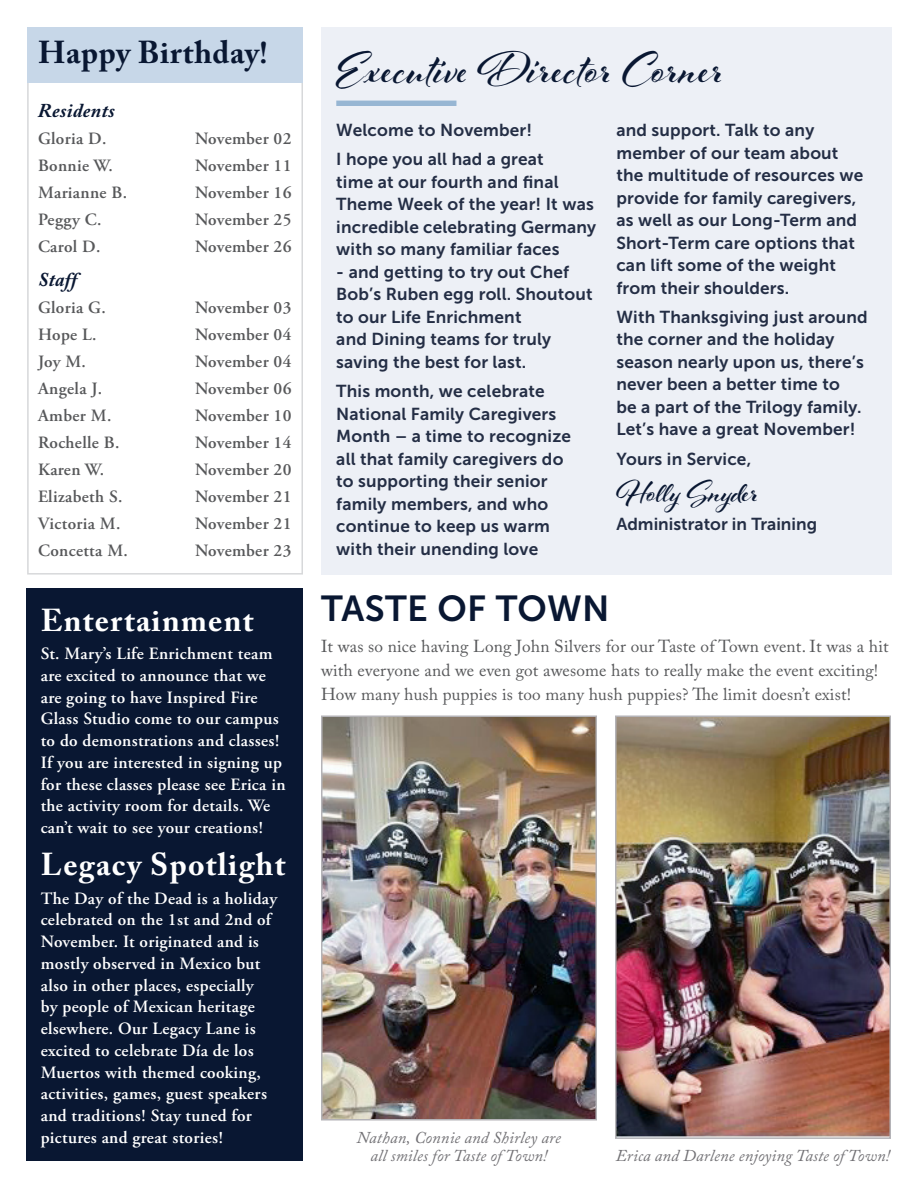
<style>
.page{position:relative;width:918px;height:1188px;background:#fff}
.page>*{position:absolute;margin:0;border:0;box-sizing:border-box;transform-origin:0 0}
.ED_Title{font:700 48px "Al Fresco";letter-spacing:.02em;color:#091732}
.title_2{font:36px "Museo Sans 700";letter-spacing:.01em;color:#091732}
.ED_Signature{font:700 33px "Al Fresco";color:#091732}
.t1{font:700 31.5px "Adobe Caslon Pro";letter-spacing:.04em;color:#fff}
.Sidebar_Title_Dark{font:700 31.5px "Adobe Caslon Pro";letter-spacing:.02em;color:#091732}
.bday_subhead{font:italic 700 19.5px "Adobe Caslon Pro";letter-spacing:.02em;color:#091732}
.t2{font:17.25px/22.5px "Museo Sans 700";letter-spacing:.01em;color:#242e45}
.Side_Bar_article{font:600 17.25px/21.8px "Adobe Garamond Pro";letter-spacing:.02em;color:#fff}
.bdays{font:600 17.25px "Adobe Garamond Pro";letter-spacing:.02em;color:#57585a}
.t3{font:17.25px/24px "Adobe Caslon Pro";letter-spacing:.01em;color:#57585a}
.t4{font:italic 16.5px/18px "Adobe Caslon Pro";letter-spacing:.01em;color:#717074;text-align:center}
</style>
<div class="page">
<div style="left:321px;top:27px;width:570px;height:548px;background:#edf0f6"></div>
<div style="left:336px;top:101px;width:120px;height:5px;background:#97b6d3"></div>
<div style="left:27px;top:27px;width:276px;height:548px;border:2px solid #d7d8da"></div>
<div style="left:27px;top:27px;width:276px;height:56px;background:#c7d7e8"></div>
<div style="left:27px;top:589px;width:276px;height:572px;background:#091732"></div>
<img style="left:324px;top:719px;width:270px;height:398px">
<div style="left:321px;top:716px;width:276px;height:404px;border:2px solid #b4b3b7"></div>
<img style="left:618px;top:719px;width:270px;height:417px">
<div style="left:615px;top:716px;width:276px;height:423px;border:2px solid #b4b3b7"></div>
<p class="Sidebar_Title_Dark" style="left:38px;top:34px;width:231px">Happy Birthday!</p>
<p class="bday_subhead" style="left:38px;top:99px;width:78px">Residents</p>
<p class="bdays" style="left:38px;top:129px;width:70px">Gloria D.</p>
<p class="bdays" style="left:195px;top:129px;width:98px">November 02</p>
<p class="bdays" style="left:38px;top:156px;width:76px">Bonnie W.</p>
<p class="bdays" style="left:195px;top:156px;width:98px">November 11</p>
<p class="bdays" style="left:38px;top:183px;width:91px">Marianne B.</p>
<p class="bdays" style="left:195px;top:183px;width:98px">November 16</p>
<p class="bdays" style="left:38px;top:210px;width:65px">Peggy C.</p>
<p class="bdays" style="left:195px;top:210px;width:98px">November 25</p>
<p class="bdays" style="left:38px;top:237px;width:64px">Carol D.</p>
<p class="bdays" style="left:195px;top:237px;width:98px">November 26</p>
<p class="bday_subhead" style="left:38px;top:268px;width:41px">Staff</p>
<p class="bdays" style="left:38px;top:298px;width:69px">Gloria G.</p>
<p class="bdays" style="left:195px;top:298px;width:98px">November 03</p>
<p class="bdays" style="left:38px;top:325px;width:60px">Hope L.</p>
<p class="bdays" style="left:195px;top:325px;width:98px">November 04</p>
<p class="bdays" style="left:38px;top:352px;width:49px">Joy M.</p>
<p class="bdays" style="left:195px;top:352px;width:98px">November 04</p>
<p class="bdays" style="left:38px;top:379px;width:66px">Angela J.</p>
<p class="bdays" style="left:195px;top:379px;width:98px">November 06</p>
<p class="bdays" style="left:38px;top:406px;width:75px">Amber M.</p>
<p class="bdays" style="left:195px;top:406px;width:98px">November 10</p>
<p class="bdays" style="left:38px;top:433px;width:83px">Rochelle B.</p>
<p class="bdays" style="left:195px;top:433px;width:98px">November 14</p>
<p class="bdays" style="left:38px;top:460px;width:68px">Karen W.</p>
<p class="bdays" style="left:195px;top:460px;width:98px">November 20</p>
<p class="bdays" style="left:38px;top:487px;width:86px">Elizabeth S.</p>
<p class="bdays" style="left:195px;top:487px;width:98px">November 21</p>
<p class="bdays" style="left:38px;top:514px;width:84px">Victoria M.</p>
<p class="bdays" style="left:195px;top:514px;width:98px">November 21</p>
<p class="bdays" style="left:38px;top:541px;width:91px">Concetta M.</p>
<p class="bdays" style="left:195px;top:541px;width:98px">November 23</p>
<p class="t1" style="left:41px;top:601px;width:214px">Entertainment</p>
<p class="Side_Bar_article" style="left:41px;top:643px;width:246px">St. Mary’s Life Enrichment team are excited to announce that we are going to have Inspired Fire<br>Glass Studio come to our campus to do demonstrations and classes!<br>If you are interested in signing up for these classes please see Erica in the activity room for details. We can’t wait to see your creations!</p>
<p class="t1" style="left:41px;top:846px;width:246px">Legacy Spotlight</p>
<p class="Side_Bar_article" style="left:41px;top:887px;width:238px">The Day of the Dead is a holiday celebrated on the 1st and 2nd of<br>November. It originated and is mostly observed in Mexico but also in other places, especially<br>by people of Mexican heritage elsewhere. Our Legacy Lane is excited to celebrate Día de los<br>Muertos with themed cooking, activities, games, guest speakers and traditions! Stay tuned for pictures and great stories!</p>
<p class="ED_Title" style="left:336px;top:37px;width:389px">Executive Director Corner</p>
<p class="t2" style="left:336px;top:119px;width:197px">Welcome to November!</p>
<p class="t2" style="left:336px;top:148px;width:261px">I hope you all had a great<br>time at our fourth and final<br>Theme Week of the year! It was incredible celebrating Germany with so many familiar faces</p>
<p class="t2" style="left:336px;top:261px;width:258px">- and getting to try out Chef<br>Bob’s Ruben egg roll. Shoutout to our Life Enrichment<br>and Dining teams for truly saving the best for last.</p>
<p class="t2" style="left:336px;top:380px;width:236px">This month, we celebrate<br>National Family Caregivers<br>Month – a time to recognize all that family caregivers do to supporting their senior family members, and who continue to keep us warm with their unending love</p>
<p class="t2" style="left:616px;top:119px;width:248px">and support. Talk to any member of our team about the multitude of resources we provide for family caregivers, as well as our Long-Term and<br>Short-Term care options that can lift some of the weight from their shoulders.</p>
<p class="t2" style="left:616px;top:306px;width:253px">With Thanksgiving just around the corner and the holiday season nearly upon us, there’s never been a better time to<br>be a part of the Trilogy family.<br>Let’s have a great November!</p>
<p class="t2" style="left:616px;top:447px;width:136px">Yours in Service,</p>
<p class="ED_Signature" style="left:616px;top:470px;width:144px">Holly Snyder</p>
<p class="t2" style="left:616px;top:513px;width:202px">Administrator in Training</p>
<p class="title_2" style="left:321px;top:589px;width:290px">TASTE OF TOWN</p>
<p class="t3" style="left:321px;top:634px;width:569px">It was so nice having Long John Silvers for our Taste of Town event. It was a hit with everyone and we even got awesome hats to really make the event exciting!<br>How many hush puppies is too many hush puppies? The limit doesn’t exist!</p>
<p class="t4" style="left:357px;top:1128px;width:206px">Nathan, Connie and Shirley are all smiles for Taste of Town!</p>
<p class="t4" style="left:616px;top:1146px;width:276px">Erica and Darlene enjoying Taste of Town!</p>
</div>
